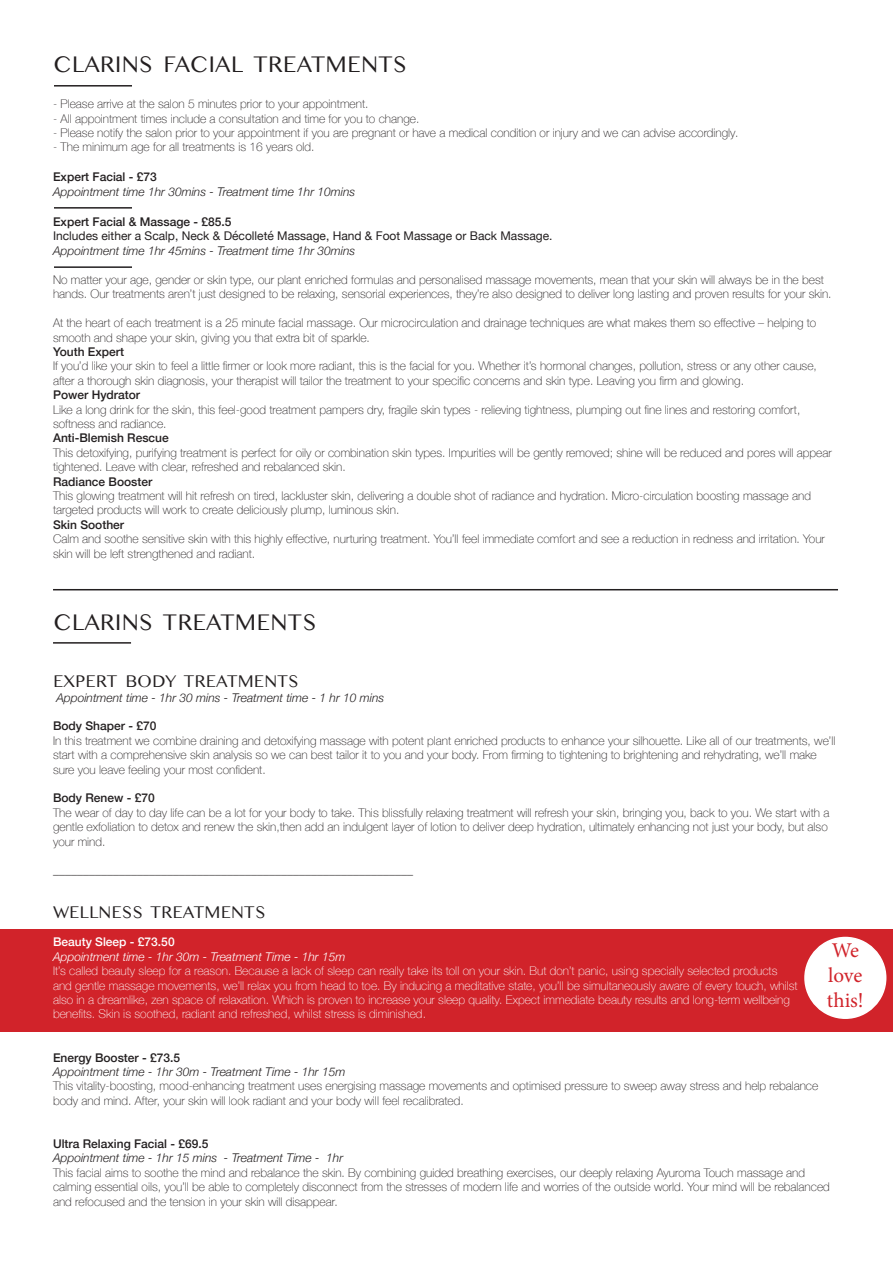
<style>
.page{position:relative;width:893px;height:1263px;background:#fff}
.page>*{position:absolute;margin:0;border:0;box-sizing:border-box;transform-origin:0 0}
.t1{font:24px "Kannada MN";color:#231f20}
.t2{font:21px "Minion Pro";letter-spacing:-.005em;color:#d1232a}
.t3{font:18px "Kannada MN";color:#231f20}
.t4{font:100 12px/14.4px "Helvetica Neue";color:#231f20}
.t5{font:100 12px/14.4px "Helvetica Neue";color:#fff}
.t6{font:italic 300 12px "Helvetica Neue";color:#231f20}
.t7{font:12px/14.4px "Helvetica Neue";color:#231f20}
.t8{font:500 12px "Helvetica Neue";color:#231f20}
.s1{font-weight:500}
.s2{font-weight:300;font-style:italic}
</style>
<div class="page">
<div style="left:0;top:929px;width:893px;height:102px;background:#d1232a"></div>
<hr style="left:54px;top:207px;width:78px;height:2px;background:#231f20">
<hr style="left:54px;top:266px;width:78px;height:2px;background:#231f20">
<hr style="left:53px;top:589px;width:785px;height:1px;background:#231f20">
<hr style="left:54px;top:85px;width:78px;height:2px;background:#231f20">
<hr style="left:53px;top:642px;width:78px;height:2px;background:#231f20">
<div style="left:805px;top:937px;width:81px;height:81px;background:#fff;border-radius:50%"></div>
<div style="left:804px;top:937px;width:82px;height:82px;border:2px solid #fff;border-radius:50%"></div>
<p class="t1" style="left:53px;top:50px;width:355px">CLARINS FACIAL TREATMENTS</p>
<p class="t4" style="left:53px;top:96px;width:317px">- Please arrive at the salon 5 minutes prior to your appointment.</p>
<p class="t4" style="left:53px;top:111px;width:368px">- All appointment times include a consultation and time for you to change.</p>
<p class="t4" style="left:53px;top:125px;width:687px">- Please notify the salon prior to your appointment if you are pregnant or have a medical condition or injury and we can advise accordingly.</p>
<p class="t4" style="left:53px;top:139px;width:263px">- The minimum age for all treatments is 16 years old.</p>
<p class="t8" style="left:53px;top:167px;width:105px">Expert Facial - £73</p>
<p class="t6" style="left:53px;top:182px;width:304px">Appointment time 1hr 30mins - Treatment time 1hr 10mins</p>
<p class="t7" style="left:53px;top:215px;width:501px"><span class="s1">Expert Facial &amp; Massage - £85.5<br></span>Includes either a Scalp, Neck &amp; Décolleté Massage, Hand &amp; Foot Massage or Back Massage.</p>
<p class="t6" style="left:53px;top:241px;width:304px">Appointment time 1hr 45mins - Treatment time 1hr 30mins</p>
<p class="t4" style="left:53px;top:272px;width:780px">No matter your age, gender or skin type, our plant enriched formulas and personalised massage movements, mean that your skin will always be in the best hands. Our treatments aren’t just designed to be relaxing, sensorial experiences, they’re also designed to deliver long lasting and proven results for your skin.</p>
<p class="t4" style="left:53px;top:315px;width:765px">At the heart of each treatment is a 25 minute facial massage. Our microcirculation and drainage techniques are what makes them so effective – helping to smooth and shape your skin, giving you that extra bit of sparkle.</p>
<p class="t4" style="left:53px;top:344px;width:765px"><span class="s1">Youth Expert<br></span>If you’d like your skin to feel a little firmer or look more radiant, this is the facial for you. Whether it’s hormonal changes, pollution, stress or any other cause, after a thorough skin diagnosis, your therapist will tailor the treatment to your specific concerns and skin type. Leaving you firm and glowing.</p>
<p class="t4" style="left:53px;top:387px;width:749px"><span class="s1">Power Hydrator<br></span>Like a long drink for the skin, this feel-good treatment pampers dry, fragile skin types - relieving tightness, plumping out fine lines and restoring comfort, softness and radiance.</p>
<p class="t4" style="left:53px;top:430px;width:780px"><span class="s1">Anti-Blemish Rescue<br></span>This detoxifying, purifying treatment is perfect for oily or combination skin types. Impurities will be gently removed; shine will be reduced and pores will appear tightened. Leave with clear, refreshed and rebalanced skin.</p>
<p class="t4" style="left:53px;top:474px;width:759px"><span class="s1">Radiance Booster<br></span>This glowing treatment will hit refresh on tired, lackluster skin, delivering a double shot of radiance and hydration. Micro-circulation boosting massage and targeted products will work to create deliciously plump, luminous skin.</p>
<p class="t4" style="left:53px;top:517px;width:773px"><span class="s1">Skin Soother<br></span>Calm and soothe sensitive skin with this highly effective, nurturing treatment. You’ll feel immediate comfort and see a reduction in redness and irritation. Your skin will be left strengthened and radiant.</p>
<p class="t1" style="left:53px;top:607px;width:265px">CLARINS TREATMENTS</p>
<p class="t3" style="left:53px;top:670px;width:247px">EXPERT BODY TREATMENTS</p>
<p class="t6" style="left:56px;top:688px;width:329px">Appointment time - 1hr 30 mins - Treatment time - 1 hr 10 mins</p>
<p class="t4" style="left:53px;top:718px;width:784px"><span class="s1">Body Shaper - £70<br></span>In this treatment we combine draining and detoxifying massage with potent plant enriched products to enhance your silhouette. Like all of our treatments, we’ll start with a comprehensive skin analysis so we can best tailor it to you and your body. From firming to tightening to brightening and rehydrating, we’ll make sure you leave feeling your most confident.</p>
<p class="t4" style="left:53px;top:790px;width:778px"><span class="s1">Body Renew - £70<br></span>The wear of day to day life can be a lot for your body to take. This blissfully relaxing treatment will refresh your skin, bringing you, back to you. We start with a gentle exfoliation to detox and renew the skin,then add an indulgent layer of lotion to deliver deep hydration, ultimately enhancing not just your body, but also your mind.</p>
<p class="t4" style="left:53px;top:862px;width:361px">____________________________________________________________</p>
<p class="t3" style="left:53px;top:901px;width:214px">WELLNESS TREATMENTS</p>
<p class="t5" style="left:53px;top:934px;width:726px"><span class="s1">Beauty Sleep - £73.50<br></span><span class="s2">Appointment time - 1hr 30m - Treatment Time - 1hr 15m<br></span>It’s called beauty sleep for a reason. Because a lack of sleep can really take its toll on your skin. But don’t panic, using specially selected products</p>
<p class="t5" style="left:53px;top:978px;width:746px">and gentle massage movements, we’ll relax you from head to toe. By inducing a meditative state, you’ll be simultaneously aware of every touch, whilst</p>
<p class="t5" style="left:53px;top:992px;width:738px">also in a dreamlike, zen space of relaxation. Which is proven to increase your sleep quality. Expect immediate beauty results and long-term wellbeing</p>
<p class="t5" style="left:53px;top:1006px;width:374px">benefits. Skin is soothed, radiant and refreshed, whilst stress is diminished.</p>
<p class="t4" style="left:53px;top:1050px;width:767px"><span class="s1">Energy Booster - £73.5<br></span><span class="s2">Appointment time - 1hr 30m - Treatment Time - 1hr 15m<br></span>This vitality-boosting, mood-enhancing treatment uses energising massage movements and optimised pressure to sweep away stress and help rebalance body and mind. After, your skin will look radiant and your body will feel recalibrated.</p>
<p class="t4" style="left:53px;top:1136px;width:778px"><span class="s1">Ultra Relaxing Facial - £69.5<br></span><span class="s2">Appointment time - 1hr 15 mins - Treatment Time - 1hr<br></span>This facial aims to soothe the mind and rebalance the skin. By combining guided breathing exercises, our deeply relaxing Ayuroma Touch massage and calming essential oils, you’ll be able to completely disconnect from the stresses of modern life and worries of the outside world. Your mind will be rebalanced and refocused and the tension in your skin will disappear.</p>
<p class="t2" style="left:832px;top:936px;width:29px">We</p>
<p class="t2" style="left:828px;top:961px;width:36px">love</p>
<p class="t2" style="left:827px;top:986px;width:38px">this!</p>
</div>
